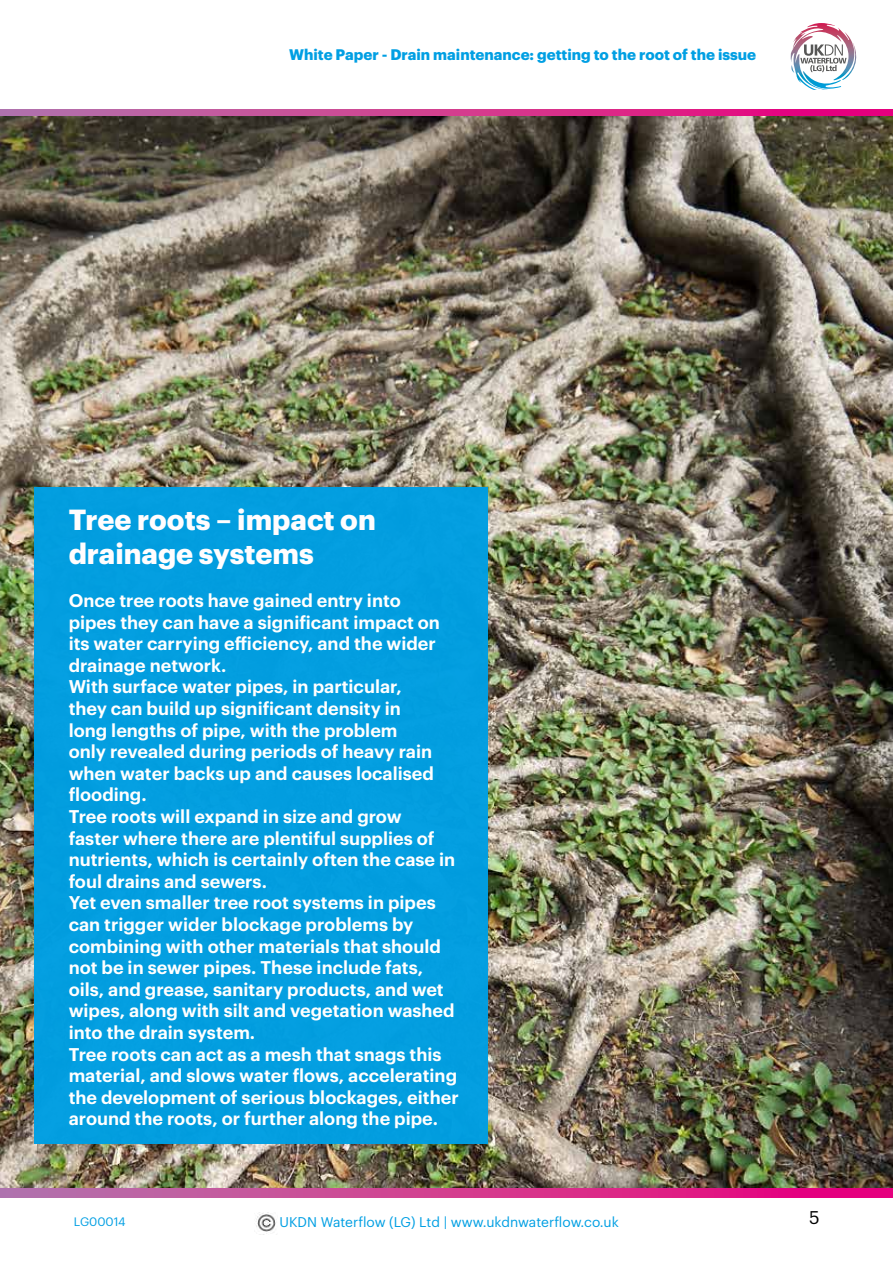
<style>
.page{position:relative;width:893px;height:1263px;background:#fff}
.page>*{position:absolute;margin:0;border:0;box-sizing:border-box;transform-origin:0 0}
.t1{font:700 28.5px/34.2px "Graphik";color:#fffdfe}
.t2{font:600 18px/21.6px "Graphik";color:#fff}
.t3{font:18px "Graphik";color:#000}
.t4{font:700 15px "Graphik";color:#009fe3}
.t5{font:13.8px "Graphik";color:#009fe3}
.t6{font:12px "Graphik";color:#009fe3}
</style>
<div class="page">
<svg style="left:0;top:109px;width:893px;height:8px;background:#c03d87"></svg>
<svg style="left:790px;top:23px;width:56px;height:67px"></svg>
<svg style="left:0;top:1187px;width:893px;height:10px;background:#c7408b"></svg>
<img style="left:256px;top:1213px;width:20px;height:22px">
<img style="left:0;top:117px;width:893px;height:1070px">
<div style="left:35px;top:487px;width:452px;height:656px;background:#039ee0"></div>
<p class="t4" style="left:289px;top:43px;width:469px">White Paper - Drain maintenance: getting to the root of the issue</p>
<h1 class="t1" style="left:69px;top:500px;width:309px">Tree roots – impact on drainage systems</h1>
<p class="t2" style="left:69px;top:588px;width:392px">Once tree roots have gained entry into<br>pipes they can have a significant impact on its water carrying efficiency, and the wider drainage network.<br>With surface water pipes, in particular,<br>they can build up significant density in<br>long lengths of pipe, with the problem<br>only revealed during periods of heavy rain when water backs up and causes localised flooding.<br>Tree roots will expand in size and grow<br>faster where there are plentiful supplies of nutrients, which is certainly often the case in foul drains and sewers.<br>Yet even smaller tree root systems in pipes can trigger wider blockage problems by combining with other materials that should not be in sewer pipes. These include fats, oils, and grease, sanitary products, and wet wipes, along with silt and vegetation washed into the drain system.<br>Tree roots can act as a mesh that snags this material, and slows water flows, accelerating the development of serious blockages, either around the roots, or further along the pipe.</p>
<p class="t6" style="left:74px;top:1213px;width:53px">LG00014</p>
<p class="t5" style="left:279px;top:1212px;width:341px">UKDN Waterflow (LG) Ltd | www.ukdnwaterflow.co.uk</p>
<p class="t3" style="left:809px;top:1204px;width:12px">5</p>
</div>
